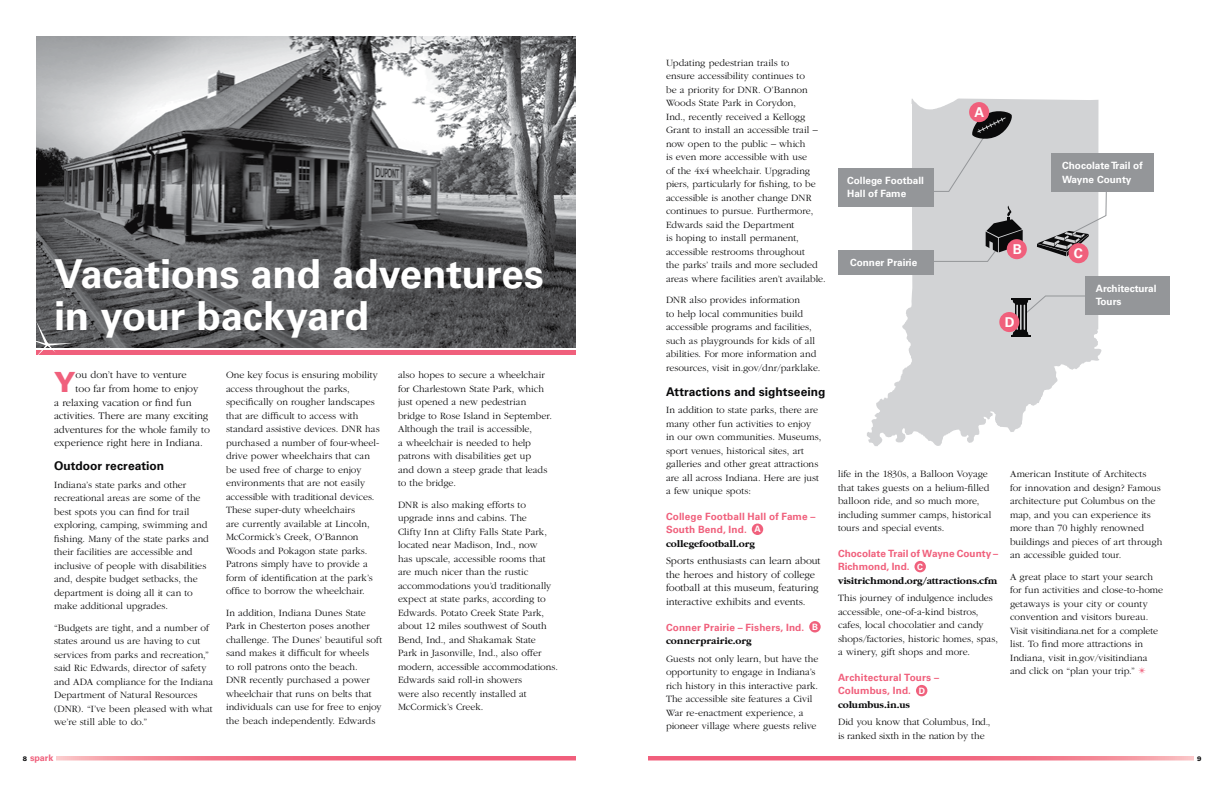
<style>
.page{position:relative;width:1224px;height:792px;background:#fff}
.page>*{position:absolute;margin:0;border:0;box-sizing:border-box;transform-origin:0 0}
.t1{font:700 40px/42px "Univers";letter-spacing:-.005em;color:#fff}
.t2{font:900 27.8px "Univers";color:#f0607c}
.t3{font:700 13.6px "Univers";color:#fff}
.t4{font:700 12px "Univers";letter-spacing:.005em;color:#0a0a0b}
.t5{font:300 10.5px/13.5px "Garamond";color:#0a0a0b}
.t6{font:300 10px/13.5px "Garamond";color:#0a0a0b}
.t7{font:700 10px/13px "Univers";letter-spacing:.01em;color:#f0607c}
.t8{font:700 10px "Garamond";color:#0a0a0b}
.t9{font:700 10px/13.1px "Univers";color:#fff}
.t10{font:700 9px "Univers";letter-spacing:-.005em;color:#f0607c}
.t11{font:900 6.5px "Univers";color:#0a0a0b}
.s1{font-size:8.8px;color:#fff}
.s2{color:#f0607c}
.s3{font-weight:900;font-size:6.5px;color:#0a0a0b}
</style>
<div class="page">
<img style="left:36px;top:36px;width:539px;height:312px">
<div style="left:752px;top:524px;width:11px;height:11px;background:#f0607c;border-radius:50%"></div>
<div style="left:809px;top:621px;width:12px;height:11px;background:#f0607c;border-radius:50%"></div>
<div style="left:914px;top:561px;width:12px;height:11px;background:#f0607c;border-radius:50%"></div>
<div style="left:916px;top:685px;width:11px;height:11px;background:#f0607c;border-radius:50%"></div>
<hr style="left:36px;top:350px;width:540px;height:4px;background:#f0607c">
<svg style="left:36px;top:321px;width:37px;height:34px"></svg>
<svg style="left:867px;top:98px;width:235px;height:348px;fill:#d2d3d5"></svg>
<svg style="left:1037px;top:188px;width:70px;height:68px;background:#c2c3c4"></svg>
<svg style="left:1011px;top:295px;width:91px;height:42px;background:#bbbcbe"></svg>
<svg style="left:891px;top:206px;width:132px;height:56px;background:#bfbfc1"></svg>
<svg style="left:926px;top:109px;width:87px;height:83px;background:#bdbec0"></svg>
<div style="left:999px;top:312px;width:20px;height:20px;background:#f0607c;border-radius:50%"></div>
<div style="left:1007px;top:239px;width:20px;height:20px;background:#f0607c;border-radius:50%"></div>
<div style="left:969px;top:102px;width:20px;height:20px;background:#f0607c;border-radius:50%"></div>
<div style="left:1068px;top:243px;width:21px;height:20px;background:#f0607c;border-radius:50%"></div>
<div style="left:838px;top:168px;width:96px;height:39px;background:#949699"></div>
<div style="left:1051px;top:153px;width:103px;height:39px;background:#949699"></div>
<div style="left:1086px;top:276px;width:84px;height:39px;background:#949699"></div>
<div style="left:838px;top:251px;width:96px;height:24px;background:#949699"></div>
<svg style="left:56px;top:756px;width:520px;height:4px;background:#f27288"></svg>
<svg style="left:648px;top:756px;width:546px;height:4px;background:#f27187"></svg>
<h1 class="t1" style="left:54px;top:253px;width:491px">Vacations and adventures in your backyard</h1>
<h2 class="t2" style="left:54px;top:365px;width:23px">Y</h2>
<p class="t5" style="left:76px;top:369px;width:113px">ou don’t have to venture</p>
<p class="t5" style="left:76px;top:382px;width:124px">too far from home to enjoy</p>
<p class="t5" style="left:54px;top:396px;width:139px">a relaxing vacation or find fun</p>
<p class="t5" style="left:54px;top:409px;width:156px">activities. There are many exciting</p>
<p class="t5" style="left:54px;top:423px;width:157px">adventures for the whole family to</p>
<p class="t5" style="left:54px;top:436px;width:150px">experience right here in Indiana.</p>
<p class="t4" style="left:54px;top:459px;width:112px">Outdoor recreation</p>
<p class="t6" style="left:54px;top:478px;width:156px">Indiana’s state parks and other recreational areas are some of the best spots you can find for trail exploring, camping, swimming and fishing. Many of the state parks and their facilities are accessible and inclusive of people with disabilities and, despite budget setbacks, the department is doing all it can to make additional upgrades.</p>
<p class="t6" style="left:54px;top:621px;width:161px">“Budgets are tight, and a number of states around us are having to cut services from parks and recreation,” said Ric Edwards, director of safety and ADA compliance for the Indiana Department of Natural Resources (DNR). “I’ve been pleased with what we’re still able to do.”</p>
<p class="t6" style="left:226px;top:369px;width:155px">One key focus is ensuring mobility access throughout the parks, specifically on rougher landscapes that are difficult to access with standard assistive devices. DNR has purchased a number of four-wheel&shy;drive power wheelchairs that can be used free of charge to enjoy environments that are not easily accessible with traditional devices.<br>These super-duty wheelchairs<br>are currently available at Lincoln, McCormick’s Creek, O’Bannon Woods and Pokagon state parks.<br>Patrons simply have to provide a form of identification at the park’s office to borrow the wheelchair.</p>
<p class="t6" style="left:226px;top:606px;width:158px">In addition, Indiana Dunes State Park in Chesterton poses another challenge. The Dunes’ beautiful soft sand makes it difficult for wheels<br>to roll patrons onto the beach.<br>DNR recently purchased a power wheelchair that runs on belts that individuals can use for free to enjoy the beach independently. Edwards</p>
<p class="t6" style="left:398px;top:369px;width:156px">also hopes to secure a wheelchair for Charlestown State Park, which just opened a new pedestrian bridge to Rose Island in September.<br>Although the trail is accessible,<br>a wheelchair is needed to help patrons with disabilities get up<br>and down a steep grade that leads to the bridge.</p>
<p class="t6" style="left:398px;top:498px;width:161px">DNR is also making efforts to upgrade inns and cabins. The<br>Clifty Inn at Clifty Falls State Park, located near Madison, Ind., now<br>has upscale, accessible rooms that are much nicer than the rustic accommodations you’d traditionally expect at state parks, according to<br>Edwards. Potato Creek State Park, about 12 miles southwest of South<br>Bend, Ind., and Shakamak State<br>Park in Jasonville, Ind., also offer modern, accessible accommodations.<br>Edwards said roll-in showers<br>were also recently installed at<br>McCormick’s Creek.</p>
<p class="t6" style="left:666px;top:56px;width:161px">Updating pedestrian trails to<br>ensure accessibility continues to<br>be a priority for DNR. O’Bannon Woods State Park in Corydon,<br>Ind., recently received a Kellogg Grant to install an accessible trail – now open to the public – which<br>is even more accessible with use<br>of the 4x4 wheelchair. Upgrading piers, particularly for fishing, to be accessible is another change DNR continues to pursue. Furthermore, Edwards said the Department<br>is hoping to install permanent, accessible restrooms throughout<br>the parks’ trails and more secluded areas where facilities aren’t available.</p>
<p class="t6" style="left:666px;top:294px;width:156px">DNR also provides information<br>to help local communities build accessible programs and facilities, such as playgrounds for kids of all abilities. For more information and resources, visit in.gov/dnr/parklake.</p>
<p class="t4" style="left:666px;top:384px;width:161px">Attractions and sightseeing</p>
<p class="t6" style="left:666px;top:403px;width:157px">In addition to state parks, there are many other fun activities to enjoy in our own communities. Museums, sport venues, historical sites, art galleries and other great attractions are all across Indiana. Here are just a few unique spots:</p>
<p class="t7" style="left:666px;top:510px;width:151px">College Football Hall of Fame –<br>South Bend, Ind. <span class="s1">A</span></p>
<p class="t8" style="left:666px;top:538px;width:90px">collegefootball.org</p>
<p class="t5" style="left:666px;top:554px;width:156px">Sports enthusiasts can learn about the heroes and history of college football at this museum, featuring interactive exhibits and events.</p>
<p class="t7" style="left:666px;top:621px;width:153px">Conner Prairie – Fishers, Ind. <span class="s1">B</span></p>
<p class="t8" style="left:666px;top:636px;width:87px">connerprairie.org</p>
<p class="t6" style="left:666px;top:652px;width:154px">Guests not only learn, but have the opportunity to engage in Indiana’s rich history in this interactive park.<br>The accessible site features a Civil War re-enactment experience, a pioneer village where guests relive</p>
<p class="t9" style="left:847px;top:174px;width:78px">College Football<br>Hall of Fame</p>
<p class="t9" style="left:850px;top:256px;width:69px">Conner Prairie</p>
<h3 class="t3" style="left:975px;top:104px;width:11px">A</h3>
<p class="t9" style="left:1062px;top:159px;width:82px">Chocolate Trail of<br>Wayne County</p>
<h3 class="t3" style="left:1013px;top:242px;width:11px">B</h3>
<h3 class="t3" style="left:1074px;top:245px;width:11px">C</h3>
<h3 class="t3" style="left:1005px;top:315px;width:11px">D</h3>
<p class="t9" style="left:1096px;top:282px;width:62px">Architectural<br>Tours</p>
<p class="t6" style="left:838px;top:468px;width:155px">life in the 1830s, a Balloon Voyage that takes guests on a helium-filled balloon ride, and so much more, including summer camps, historical tours and special events.</p>
<p class="t7" style="left:838px;top:547px;width:162px">Chocolate Trail of Wayne County –<br>Richmond, Ind. <span class="s1">C</span></p>
<p class="t8" style="left:838px;top:575px;width:161px">visitrichmond.org/attractions.cfm</p>
<p class="t6" style="left:838px;top:592px;width:161px">This journey of indulgence includes accessible, one-of-a-kind bistros, cafes, local chocolatier and candy shops/factories, historic homes, spas, a winery, gift shops and more.</p>
<p class="t7" style="left:838px;top:671px;width:103px">Architectural Tours –<br>Columbus, Ind. <span class="s1">D</span></p>
<p class="t8" style="left:838px;top:699px;width:74px">columbus.in.us</p>
<p class="t6" style="left:838px;top:716px;width:154px">Did you know that Columbus, Ind., is ranked sixth in the nation by the</p>
<p class="t6" style="left:1010px;top:468px;width:154px">American Institute of Architects<br>for innovation and design? Famous architecture put Columbus on the map, and you can experience its more than 70 highly renowned buildings and pieces of art through an accessible guided tour.</p>
<p class="t6" style="left:1010px;top:570px;width:155px">A great place to start your search for fun activities and close-to-home getaways is your city or county convention and visitors bureau.<br>Visit visitindiana.net for a complete list. To find more attractions in Indiana, visit in.gov/visitindiana and click on “plan your trip.” <span class="s2">✴</span></p>
<p class="t10" style="left:23px;top:752px;width:32px"><span class="s3">8</span> spark</p>
<p class="t11" style="left:1197px;top:754px;width:6px">9</p>
</div>
